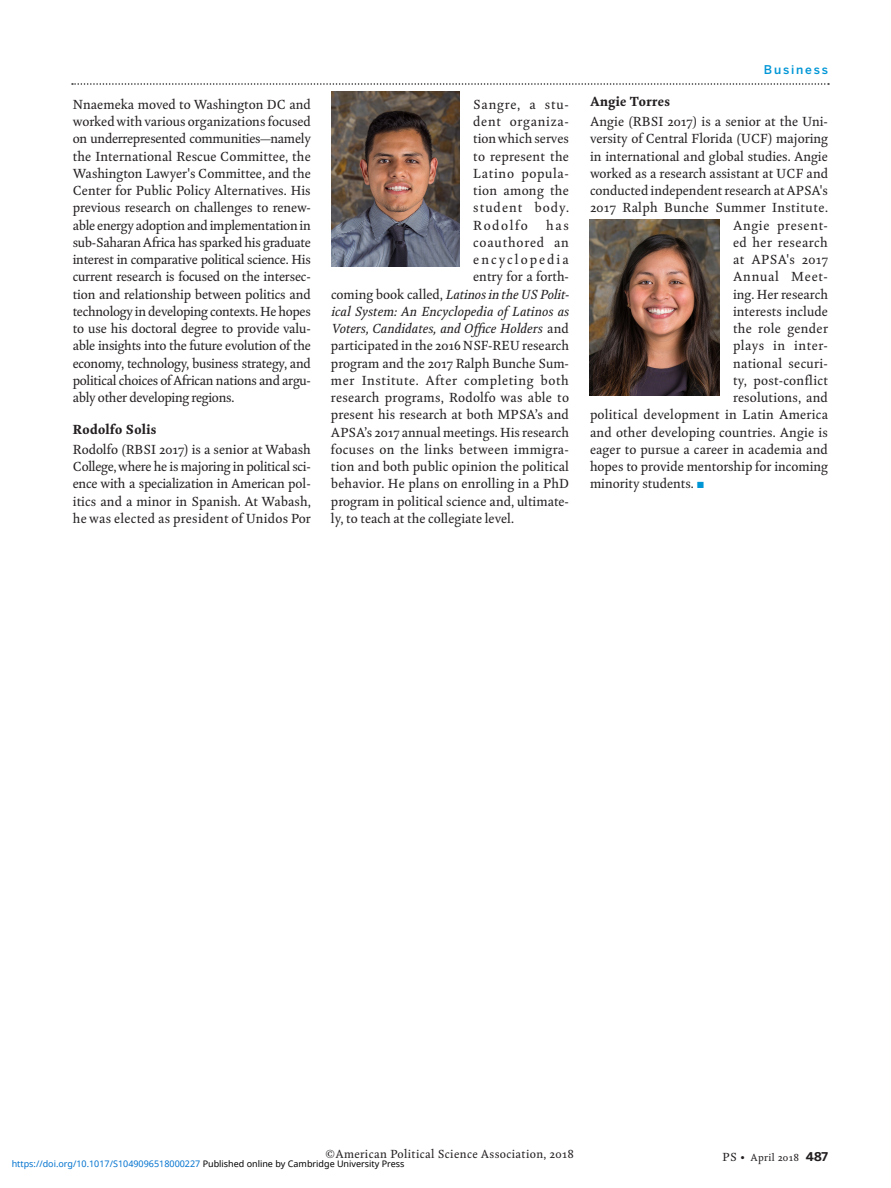
<style>
.page{position:relative;width:891px;height:1188px;background:#fff}
.page>*{position:absolute;margin:0;border:0;box-sizing:border-box;transform-origin:0 0}
._01_Text_NoIndent{font:13.5px/17.2px "Kingfisher";letter-spacing:.005em;color:#231f20;text-align:justify}
._01_Text_NoIndent-2{font:italic 13.5px "Kingfisher";letter-spacing:.005em;color:#231f20}
._01_Text_NoIndent-3{font:13.5px "Kingfisher";letter-spacing:.04em;color:#231f20}
._05_SubheadB{font:800 13.5px "Kingfisher";letter-spacing:.025em;color:#231f20}
._01_Text_NoIndent-4{font:13.5px "Kingfisher";letter-spacing:.055em;color:#231f20}
._01_Text_NoIndent-5{font:13.5px "Kingfisher";letter-spacing:.045em;color:#231f20}
._01_Text_NoIndent-6{font:13.5px "Kingfisher";letter-spacing:.03em;color:#231f20}
._01_Text_NoIndent-7{font:13.5px "Kingfisher";letter-spacing:.035em;color:#231f20}
._01_Text_NoIndent-8{font:13.5px "Kingfisher";letter-spacing:.15em;color:#231f20}
.t1{font:12px "Kingfisher";letter-spacing:.025em;color:#231f20}
.t2{font:500 12px "Benton Sans";letter-spacing:.15em;color:#0096d6}
.t3{font:10.5px "Kingfisher";letter-spacing:.03em;color:#231f20}
.t4{font:9px "Noto Sans";color:#0172cf}
.s1{font-style:normal}
.s2{font-family:"Times New Roman";color:#0096d6}
.s3{color:#000}
.s4{font-size:12px}
.s5{font-family:"Benton Sans";font-weight:700;font-size:12px}
</style>
<div class="page">
<svg style="left:72px;top:83px;width:757px;height:2px"></svg>
<img style="left:331px;top:92px;width:129px;height:175px">
<img style="left:590px;top:220px;width:129px;height:175px">
<p class="_01_Text_NoIndent" style="left:73px;top:95px;width:240px">Nnaemeka moved to Washington DC and worked with various organizations focused on underrepresented communities—namely the International Rescue Committee, the Washington Lawyer's Committee, and the Center for Public Policy Alternatives. His previous research on challenges to renew&shy;able energy adoption and implementation in sub-Saharan Africa has sparked his graduate interest in comparative political science. His current research is focused on the intersec&shy;tion and relationship between politics and technology in developing contexts. He hopes to use his doctoral degree to provide valu&shy;able insights into the future evolution of the economy, technology, business strategy, and political choices of African nations and argu&shy;ably other developing regions.</p>
<p class="_05_SubheadB" style="left:73px;top:419px;width:85px">Rodolfo Solis</p>
<p class="_01_Text_NoIndent" style="left:73px;top:440px;width:240px">Rodolfo (RBSI 2017) is a senior at Wabash College, where he is majoring in political sci&shy;ence with a specialization in American pol&shy;itics and a minor in Spanish. At Wabash, he was elected as president of Unidos Por</p>
<p class="_01_Text_NoIndent" style="left:473px;top:95px;width:97px">Sangre, a stu&shy;dent organiza&shy;tion which serves to represent the Latino popula&shy;tion among the student body.<br>Rodolfo</p>
<p class="_01_Text_NoIndent" style="left:546px;top:216px;width:24px">has</p>
<p class="_01_Text_NoIndent-4" style="left:473px;top:233px;width:97px">coauthored an</p>
<p class="_01_Text_NoIndent-8" style="left:473px;top:250px;width:97px">encyclopedia</p>
<p class="_01_Text_NoIndent" style="left:473px;top:268px;width:97px">entry for a forth-</p>
<p class="_01_Text_NoIndent-2" style="left:331px;top:284px;width:240px"><span class="s1">coming book called,</span> Latinos in the US Polit-</p>
<p class="_01_Text_NoIndent-2" style="left:331px;top:302px;width:239px">ical System: An Encyclopedia of Latinos as</p>
<p class="_01_Text_NoIndent-2" style="left:331px;top:319px;width:239px">Voters, Candidates, and Office Holders <span class="s1">and</span></p>
<p class="_01_Text_NoIndent" style="left:331px;top:337px;width:240px">participated in the 2016 NSF-REU research</p>
<p class="_01_Text_NoIndent" style="left:331px;top:354px;width:240px">program and the 2017 Ralph Bunche Sum-</p>
<p class="_01_Text_NoIndent-3" style="left:331px;top:371px;width:239px">mer Institute. After completing both</p>
<p class="_01_Text_NoIndent" style="left:331px;top:388px;width:240px">research programs, Rodolfo was able to</p>
<p class="_01_Text_NoIndent" style="left:331px;top:406px;width:240px">present his research at both MPSA’s and</p>
<p class="_01_Text_NoIndent" style="left:331px;top:423px;width:240px">APSA’s 2017 annual meetings. His research</p>
<p class="_01_Text_NoIndent" style="left:331px;top:440px;width:240px">focuses on the links between immigra-</p>
<p class="_01_Text_NoIndent" style="left:331px;top:457px;width:240px">tion and both public opinion the political</p>
<p class="_01_Text_NoIndent" style="left:331px;top:475px;width:240px">behavior. He plans on enrolling in a PhD</p>
<p class="_01_Text_NoIndent" style="left:331px;top:492px;width:240px">program in political science and, ultimate-</p>
<p class="_01_Text_NoIndent" style="left:331px;top:509px;width:185px">ly, to teach at the collegiate level.</p>
<p class="t2" style="left:764px;top:63px;width:66px">Business</p>
<p class="_05_SubheadB" style="left:590px;top:92px;width:81px">Angie Torres</p>
<p class="_01_Text_NoIndent" style="left:590px;top:112px;width:240px">Angie (RBSI 2017) is a senior at the Uni-</p>
<p class="_01_Text_NoIndent" style="left:590px;top:130px;width:240px">versity of Central Florida (UCF) majoring</p>
<p class="_01_Text_NoIndent" style="left:590px;top:147px;width:239px">in international and global studies. Angie</p>
<p class="_01_Text_NoIndent" style="left:590px;top:164px;width:240px">worked as a research assistant at UCF and</p>
<p class="_01_Text_NoIndent" style="left:590px;top:181px;width:240px">conducted independent research at APSA's</p>
<p class="_01_Text_NoIndent" style="left:590px;top:199px;width:240px">2017 Ralph Bunche Summer Institute.</p>
<p class="_01_Text_NoIndent-5" style="left:733px;top:215px;width:97px">Angie present-</p>
<p class="_01_Text_NoIndent-6" style="left:733px;top:233px;width:97px">ed her research</p>
<p class="_01_Text_NoIndent" style="left:733px;top:250px;width:96px">at APSA's 2017</p>
<p class="_01_Text_NoIndent-4" style="left:733px;top:267px;width:97px">Annual Meet-</p>
<p class="_01_Text_NoIndent" style="left:733px;top:285px;width:97px">ing. Her research</p>
<p class="_01_Text_NoIndent" style="left:733px;top:302px;width:96px">interests include</p>
<p class="_01_Text_NoIndent" style="left:733px;top:319px;width:97px">the role gender</p>
<p class="_01_Text_NoIndent-7" style="left:733px;top:336px;width:97px">plays in inter-</p>
<p class="_01_Text_NoIndent" style="left:733px;top:354px;width:97px">national securi-</p>
<p class="_01_Text_NoIndent" style="left:733px;top:371px;width:97px">ty, post-conflict</p>
<p class="_01_Text_NoIndent" style="left:733px;top:388px;width:96px">resolutions, and</p>
<p class="_01_Text_NoIndent" style="left:590px;top:406px;width:240px">political development in Latin America</p>
<p class="_01_Text_NoIndent" style="left:590px;top:423px;width:239px">and other developing countries. Angie is</p>
<p class="_01_Text_NoIndent" style="left:590px;top:440px;width:239px">eager to pursue a career in academia and</p>
<p class="_01_Text_NoIndent" style="left:590px;top:457px;width:240px">hopes to provide mentorship for incoming</p>
<p class="_01_Text_NoIndent" style="left:590px;top:475px;width:116px">minority students. <span class="s2">■</span></p>
<p class="t1" style="left:326px;top:1146px;width:250px">©American Political Science Association, 2018</p>
<p class="t4" style="left:12px;top:1157px;width:394px">https://doi.org/10.1017/S1049096518000227 <span class="s3">Published online by Cambridge University Press</span></p>
<p class="t3" style="left:722px;top:1150px;width:107px"><span class="s4">PS •</span> April 2018 <span class="s5">487</span></p>
</div>
